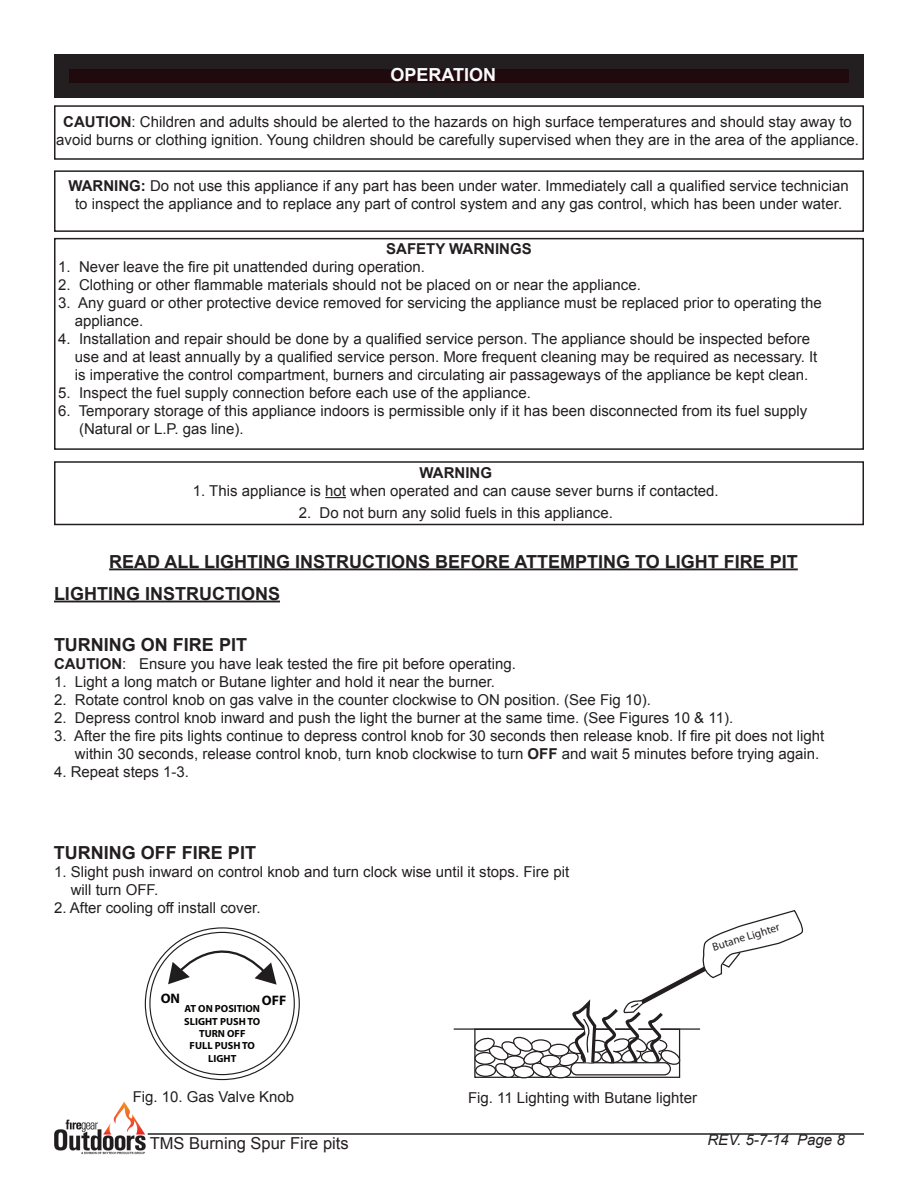
<style>
.page{position:relative;width:918px;height:1188px;background:#fff}
.page>*{position:absolute;margin:0;border:0;box-sizing:border-box;transform-origin:0 0}
.t1{font:700 18px "Arial";color:#231f20}
.t2{font:700 18px "Arial";color:#f8fbfd}
.t3{font:16.5px "Arial";color:#231f20}
.t4{font:15px/18px "Arial";color:#231f20}
.t5{font:700 15px "Arial";color:#231f20}
.t6{font:italic 15px "Arial";color:#231f20}
.t7{font:700 13.8px "Myriad Pro";color:#040503}
.t8{font:11.4px "Myriad Pro";color:#231f20}
.t9{font:700 10.35px/12.5px "Myriad Pro";color:#040503;text-align:center}
.s1{font-weight:700}
</style>
<div class="page">
<hr style="left:148px;top:1133px;width:716px;height:2px;background:#231f20">
<img style="left:54px;top:1101px;width:92px;height:54px">
<div style="left:54px;top:105px;width:810px;height:55px;border:2px solid #231f20"></div>
<div style="left:54px;top:170px;width:810px;height:62px;border:2px solid #231f20"></div>
<div style="left:62px;top:62px;width:794px;height:28px;background:#210a0d"></div>
<div style="left:54px;top:54px;width:810px;height:44px;border:15px solid #231f20"></div>
<div style="left:54px;top:238px;width:810px;height:212px;border:2px solid #231f20"></div>
<svg style="left:325px;top:497px;width:21px;height:1px"></svg>
<div style="left:54px;top:461px;width:810px;height:64px;border:2px solid #231f20"></div>
<hr style="left:54px;top:601px;width:226px;height:1px;background:#231f20">
<hr style="left:109px;top:568px;width:689px;height:2px;background:#231f20">
<svg style="left:168px;top:927px;width:109px;height:58px"></svg>
<hr style="left:454px;top:1028px;width:246px;height:2px;background:#231f20">
<svg style="left:473px;top:911px;width:331px;height:167px"></svg>
<p class="t2" style="left:390px;top:63px;width:107px">OPERATION</p>
<p class="t4" style="left:56px;top:113px;width:804px;text-align:center"><span class="s1">CAUTION</span>: Children and adults should be alerted to the hazards on high surface temperatures and should stay away to avoid burns or clothing ignition. Young children should be carefully supervised when they are in the area of the appliance.</p>
<p class="t4" style="left:68px;top:176px;width:782px;text-align:center"><span class="s1">WARNING:</span> Do not use this appliance if any part has been under water. Immediately call a qualified service technician to inspect the appliance and to replace any part of control system and any gas control, which has been under water.</p>
<p class="t5" style="left:386px;top:239px;width:147px">SAFETY WARNINGS</p>
<p class="t4" style="left:58px;top:258px;width:368px">1. Never leave the fire pit unattended during operation.</p>
<p class="t4" style="left:58px;top:276px;width:584px">2. Clothing or other flammable materials should not be placed on or near the appliance.</p>
<p class="t4" style="left:75px;top:294px;width:748px;text-indent:-17px">3. Any guard or other protective device removed for servicing the appliance must be replaced prior to operating the appliance.</p>
<p class="t4" style="left:75px;top:330px;width:744px;text-indent:-17px">4. Installation and repair should be done by a qualified service person. The appliance should be inspected before use and at least annually by a qualified service person. More frequent cleaning may be required as necessary. It is imperative the control compartment, burners and circulating air passageways of the appliance be kept clean.</p>
<p class="t4" style="left:58px;top:384px;width:474px">5. Inspect the fuel supply connection before each use of the appliance.</p>
<p class="t4" style="left:79px;top:402px;width:730px;text-indent:-21px">6. Temporary storage of this appliance indoors is permissible only if it has been disconnected from its fuel supply (Natural or L.P. gas line).</p>
<p class="t5" style="left:420px;top:463px;width:74px">WARNING</p>
<p class="t4" style="left:193px;top:482px;width:527px">1. This appliance is hot when operated and can cause sever burns if contacted.</p>
<p class="t4" style="left:299px;top:504px;width:316px">2. Do not burn any solid fuels in this appliance.</p>
<p class="t1" style="left:109px;top:549px;width:690px">READ ALL LIGHTING INSTRUCTIONS BEFORE ATTEMPTING TO LIGHT FIRE PIT</p>
<p class="t1" style="left:54px;top:581px;width:228px">LIGHTING INSTRUCTIONS</p>
<p class="t1" style="left:54px;top:633px;width:195px">TURNING ON FIRE PIT</p>
<p class="t4" style="left:54px;top:655px;width:463px"><span class="s1">CAUTION</span>: Ensure you have leak tested the fire pit before operating.</p>
<p class="t4" style="left:54px;top:673px;width:443px">1. Light a long match or Butane lighter and hold it near the burner.</p>
<p class="t4" style="left:54px;top:691px;width:598px">2. Rotate control knob on gas valve in the counter clockwise to ON position. (See Fig 10).</p>
<p class="t4" style="left:54px;top:709px;width:681px">2. Depress control knob inward and push the light the burner at the same time. (See Figures 10 &amp; 11).</p>
<p class="t4" style="left:75px;top:727px;width:751px;text-indent:-21px">3. After the fire pits lights continue to depress control knob for 30 seconds then release knob. If fire pit does not light within 30 seconds, release control knob, turn knob clockwise to turn <span class="s1">OFF</span> and wait 5 minutes before trying again.</p>
<p class="t4" style="left:54px;top:763px;width:137px">4. Repeat steps 1-3.</p>
<p class="t1" style="left:54px;top:841px;width:204px">TURNING OFF FIRE PIT</p>
<p class="t4" style="left:71px;top:863px;width:500px;text-indent:-17px">1. Slight push inward on control knob and turn clock wise until it stops. Fire pit will turn OFF.</p>
<p class="t4" style="left:54px;top:899px;width:208px">2. After cooling off install cover.</p>
<p class="t8" style="left:711px;top:940px;width:71px;rotate:-17deg">Butane Lighter</p>
<p class="t7" style="left:161px;top:989px;width:21px">ON</p>
<p class="t7" style="left:262px;top:992px;width:26px">OFF</p>
<p class="t9" style="left:184px;top:1002px;width:77px">AT ON POSITION<br>SLIGHT PUSH TO<br>TURN OFF<br>FULL PUSH TO<br>LIGHT</p>
<p class="t4" style="left:133px;top:1088px;width:163px">Fig. 10. Gas Valve Knob</p>
<p class="t4" style="left:468px;top:1089px;width:231px">Fig. 11 Lighting with Butane lighter</p>
<p class="t3" style="left:150px;top:1132px;width:200px">TMS Burning Spur Fire pits</p>
<p class="t6" style="left:708px;top:1130px;width:139px">REV. 5-7-14 Page 8</p>
</div>
